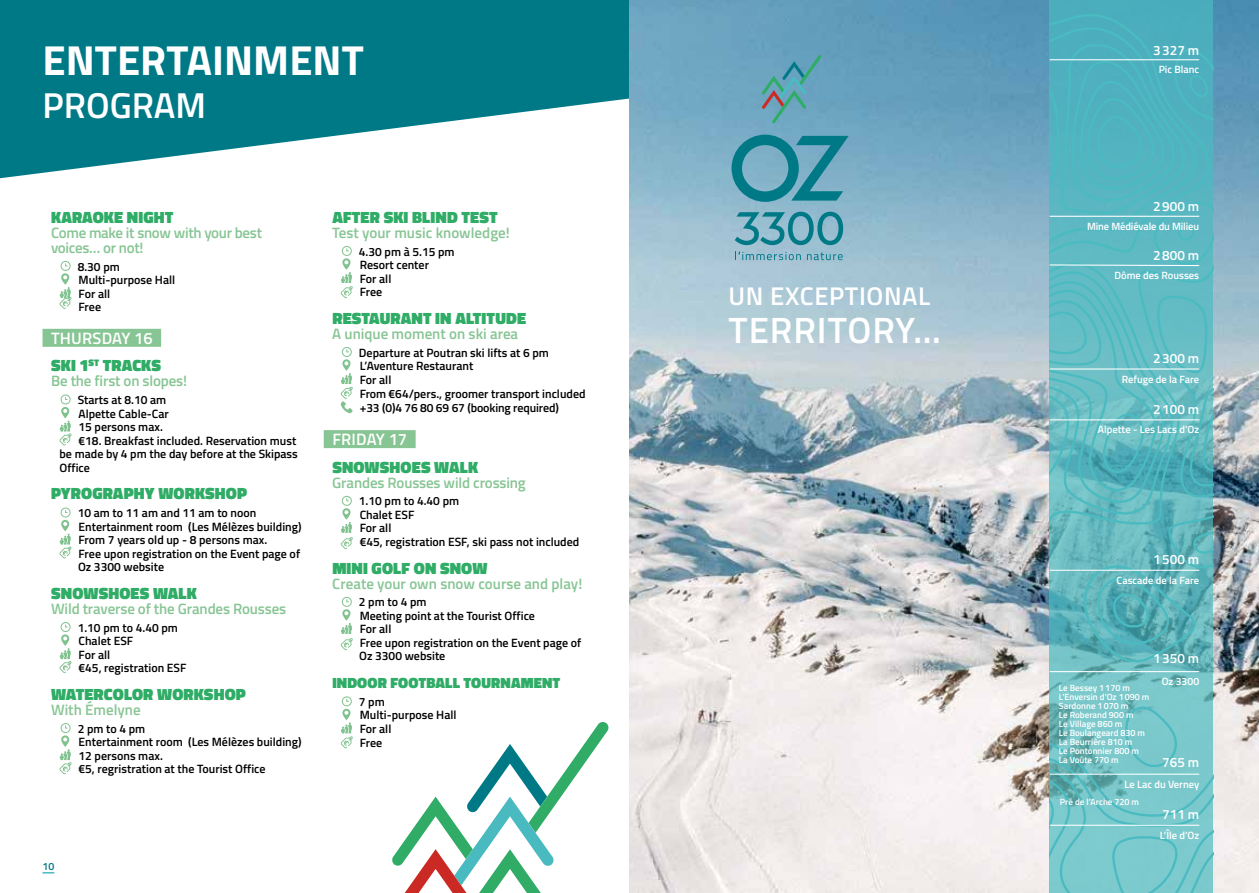
<style>
.page{position:relative;width:1259px;height:893px;background:#fff}
.page>*{position:absolute;margin:0;border:0;box-sizing:border-box;transform-origin:0 0}
.t1{font:700 42px "Titillium Web";color:#fff}
.t2{font:600 36.6px "Titillium Web";letter-spacing:.025em;color:#fff}
.t3{font:600 36px "Titillium Web";color:#fff}
.t4{font:600 25.65px "Titillium Web";letter-spacing:.025em;color:#fff}
.t5{font:900 16.5px "Titillium Web";letter-spacing:.01em;color:#2fac66}
.t6{font:600 16.5px/27.8px "Titillium Web";letter-spacing:.01em;color:#fff}
.t7{font:600 15px/15px "Titillium Web";letter-spacing:-.01em;color:#87c594}
.t8{font:900 15px "Titillium Web";letter-spacing:.01em;color:#2fac66}
.t9{font:600 13.5px "Titillium Web";color:#fff}
.t10{font:600 12px/13.5px "Titillium Web";color:#000}
.t11{font:600 10.5px "Titillium Web";color:#fff}
.t12{font:600 10.5px "Titillium Web";color:#007987}
.t13{font:600 9px/9px "Titillium Web";color:#fff}
.s1{font-weight:900;color:#2fac66}
</style>
<div class="page">
<div style="left:43px;top:329px;width:118px;height:18px;background:#87c594"></div>
<svg style="left:60px;top:261px;width:11px;height:48px"></svg>
<svg style="left:60px;top:394px;width:11px;height:51px"></svg>
<svg style="left:60px;top:507px;width:11px;height:51px"></svg>
<svg style="left:60px;top:622px;width:11px;height:51px"></svg>
<svg style="left:60px;top:723px;width:11px;height:51px"></svg>
<div style="left:324px;top:430px;width:92px;height:18px;background:#87c594"></div>
<svg style="left:341px;top:246px;width:12px;height:52px"></svg>
<svg style="left:341px;top:347px;width:12px;height:66px"></svg>
<svg style="left:341px;top:496px;width:12px;height:53px"></svg>
<svg style="left:341px;top:597px;width:12px;height:53px"></svg>
<svg style="left:341px;top:696px;width:12px;height:52px"></svg>
<svg style="left:392px;top:722px;width:217px;height:171px"></svg>
<svg style="left:0;top:0;width:629px;height:178px;fill:#007987"></svg>
<img style="left:629px;top:0;width:630px;height:893px">
<svg style="left:1049px;top:664px;width:164px;height:229px;background:#76c4c7"></svg>
<svg style="left:1110px;top:835px;width:68px;height:58px;background:#77c8cc"></svg>
<svg style="left:1124px;top:704px;width:58px;height:66px;background:#75c6c9"></svg>
<svg style="left:1049px;top:764px;width:40px;height:129px;background:#70c1c4"></svg>
<svg style="left:1048px;top:9px;width:165px;height:655px;background:#5bb6bf"></svg>
<hr style="left:1049px;top:368px;width:150px;height:2px;background:#fff">
<hr style="left:1049px;top:419px;width:150px;height:1px;background:#fff">
<hr style="left:1049px;top:570px;width:150px;height:1px;background:#fff">
<hr style="left:1049px;top:671px;width:150px;height:1px;background:#fff">
<hr style="left:1049px;top:774px;width:150px;height:1px;background:#fff">
<hr style="left:1049px;top:825px;width:150px;height:1px;background:#fff">
<svg style="left:761px;top:55px;width:60px;height:68px;background:#64a0b1"></svg>
<svg style="left:731px;top:135px;width:117px;height:67px;background:#4b99ac"></svg>
<svg style="left:735px;top:212px;width:108px;height:33px;background:#5ea3b4"></svg>
<svg style="left:735px;top:251px;width:66px;height:9px"></svg>
<svg style="left:807px;top:252px;width:35px;height:8px"></svg>
<h1 class="t1" style="left:43px;top:28px;width:304px">LE PROGRA ME</h1>
<h3 class="t3" style="left:43px;top:78px;width:215px">D’ANIMATION</h3>
<h1 class="t1" style="left:43px;top:28px;width:323px">ENTERTAINMENT</h1>
<h3 class="t3" style="left:43px;top:78px;width:165px">PROGRAM</h3>
<h3 class="t5" style="left:51px;top:205px;width:124px">KARAOKE NIGHT</h3>
<p class="t7" style="left:51px;top:224px;width:212px">Come make it snow with your best voices… or not!</p>
<p class="t10" style="left:78px;top:259px;width:99px">8.30 pm<br>Multi-purpose Hall<br>For all<br>Free</p>
<h3 class="t6" style="left:51px;top:323px;width:111px">THURSDAY 16<br><span class="s1">SKI 1</span><sup>ST</sup> <span class="s1">TRACKS</span></h3>
<p class="t7" style="left:51px;top:373px;width:138px">Be the first on slopes!</p>
<p class="t10" style="left:78px;top:393px;width:90px">Starts at 8.10 am</p>
<p class="t10" style="left:78px;top:406px;width:92px">Alpette Cable-Car</p>
<p class="t10" style="left:78px;top:420px;width:86px">15 persons max.</p>
<p class="t10" style="left:78px;top:433px;width:219px">€18. Breakfast included. Reservation must</p>
<p class="t10" style="left:60px;top:447px;width:240px">be made by 4 pm the day before at the Skipass</p>
<p class="t10" style="left:60px;top:460px;width:32px">Office</p>
<h3 class="t5" style="left:51px;top:482px;width:198px">PYROGRAPHY WORKSHOP</h3>
<p class="t10" style="left:78px;top:506px;width:225px">10 am to 11 am and 11 am to noon<br>Entertainment room (Les Mélèzes building)<br>From 7 years old up - 8 persons max.<br>Free upon registration on the Event page of<br>Oz 3300 website</p>
<h3 class="t5" style="left:51px;top:581px;width:147px">SNOWSHOES WALK</h3>
<p class="t7" style="left:51px;top:600px;width:237px">Wild traverse of the Grandes Rousses</p>
<p class="t10" style="left:78px;top:620px;width:110px">1.10 pm to 4.40 pm<br>Chalet ESF<br>For all<br>€45, registration ESF</p>
<h3 class="t5" style="left:51px;top:682px;width:196px">WATERCOLOR WORKSHOP</h3>
<p class="t7" style="left:51px;top:701px;width:91px">With Émelyne</p>
<p class="t10" style="left:78px;top:721px;width:225px">2 pm to 4 pm<br>Entertainment room (Les Mélèzes building)<br>12 persons max.<br>€5, regristration at the Tourist Office</p>
<h3 class="t5" style="left:332px;top:205px;width:167px">AFTER SKI BLIND TEST</h3>
<p class="t7" style="left:332px;top:224px;width:179px">Test your music knowledge!</p>
<p class="t10" style="left:359px;top:244px;width:97px">4.30 pm à 5.15 pm<br>Resort center<br>For all<br>Free</p>
<h3 class="t5" style="left:332px;top:306px;width:195px">RESTAURANT IN ALTITUDE</h3>
<p class="t7" style="left:332px;top:325px;width:187px">A unique moment on ski area</p>
<p class="t10" style="left:359px;top:345px;width:228px;line-height:14px">Departure at Poutran ski lifts at 6 pm<br>L’Aventure Restaurant<br>For all<br>From €64/pers., groomer transport included +33 (0)4 76 80 69 67 (booking required)</p>
<h3 class="t6" style="left:332px;top:424px;width:76px">FRIDAY 17</h3>
<h3 class="t5" style="left:332px;top:455px;width:147px">SNOWSHOES WALK</h3>
<p class="t7" style="left:332px;top:474px;width:195px">Grandes Rousses wild crossing</p>
<p class="t10" style="left:359px;top:494px;width:222px">1.10 pm to 4.40 pm<br>Chalet ESF<br>For all<br>€45, registration ESF, ski pass not included</p>
<h3 class="t5" style="left:332px;top:556px;width:157px">MINI GOLF ON SNOW</h3>
<p class="t7" style="left:332px;top:575px;width:251px">Create your own snow course and play!</p>
<p class="t10" style="left:359px;top:595px;width:224px">2 pm to 4 pm<br>Meeting point at the Tourist Office<br>For all<br>Free upon registration on the Event page of<br>Oz 3300 website</p>
<p class="t8" style="left:332px;top:672px;width:229px">INDOOR FOOTBALL TOURNAMENT</p>
<p class="t10" style="left:359px;top:694px;width:99px">7 pm<br>Multi-purpose Hall<br>For all<br>Free</p>
<p class="t12" style="left:43px;top:858px;width:13px">10</p>
<h3 class="t4" style="left:728px;top:277px;width:203px">UN EXCEPTIONAL</h3>
<h2 class="t2" style="left:728px;top:303px;width:214px">TERRITORY…</h2>
<p class="t9" style="left:1153px;top:40px;width:48px">3327 m</p>
<p class="t11" style="left:1158px;top:62px;width:42px">Pic Blanc</p>
<p class="t9" style="left:1153px;top:197px;width:48px">2900 m</p>
<p class="t11" style="left:1087px;top:218px;width:114px">Mine Médiévale du Milieu</p>
<p class="t9" style="left:1153px;top:245px;width:48px">2800 m</p>
<p class="t11" style="left:1114px;top:268px;width:86px">Dôme des Rousses</p>
<p class="t9" style="left:1153px;top:348px;width:48px">2300 m</p>
<p class="t11" style="left:1121px;top:371px;width:79px">Refuge de la Fare</p>
<p class="t9" style="left:1153px;top:399px;width:48px">2100 m</p>
<p class="t11" style="left:1098px;top:422px;width:103px">Alpette - Les Lacs d’Oz</p>
<p class="t9" style="left:1153px;top:549px;width:48px">1500 m</p>
<p class="t11" style="left:1116px;top:572px;width:84px">Cascade de la Fare</p>
<p class="t9" style="left:1153px;top:648px;width:48px">1350 m</p>
<p class="t11" style="left:1161px;top:674px;width:39px">Oz 3300</p>
<p class="t13" style="left:1059px;top:682px;width:92px">Le Bessey 1170 m<br>L’Enversin d’Oz 1090 m<br>Sardonne 1070 m<br>Le Roberand 900 m<br>Le Village 860 m<br>Le Boulangeard 830 m<br>La Beurrière 810 m<br>Le Pontonnier 800 m<br>La Voûte 770 m</p>
<p class="t9" style="left:1162px;top:752px;width:38px">765 m</p>
<p class="t11" style="left:1124px;top:776px;width:76px">Le Lac du Verney</p>
<p class="t13" style="left:1060px;top:797px;width:81px">Pré de l’Arche 720 m</p>
<p class="t9" style="left:1162px;top:805px;width:38px">711 m</p>
<p class="t11" style="left:1159px;top:827px;width:41px">L’Île d’Oz</p>
</div>
